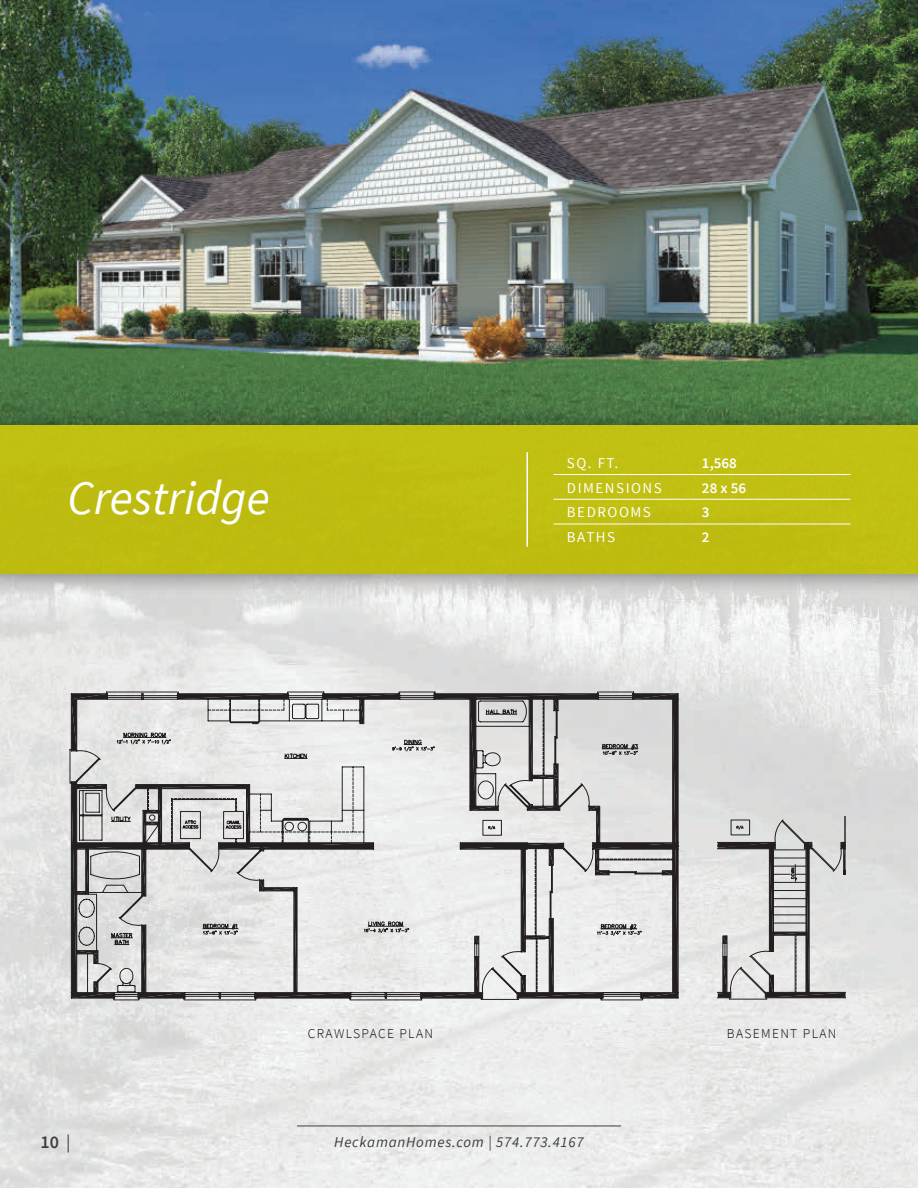
<style>
.page{position:relative;width:918px;height:1188px;background:#fff}
.page>*{position:absolute;margin:0;border:0;box-sizing:border-box;transform-origin:0 0}
.t1{font:italic 48px "Source Sans Pro";color:#fff}
.t2{font:600 18px "Source Sans Pro";color:#3e3e3f}
.t3{font:italic 15px "Source Sans Pro";letter-spacing:.05em;color:#3e3e3f}
.t4{font:15px "Source Sans Pro";letter-spacing:.1em;color:#fff}
.t5{font:600 15px "Source Sans Pro";color:#fff}
.t6{font:300 13.5px "Source Sans Pro";letter-spacing:.105em;color:#040503}
.s1{font-weight:400}
</style>
<div class="page">
<img style="left:0;top:599px;width:918px;height:589px">
<img style="left:0;top:0;width:918px;height:400px">
<svg style="left:53px;top:681px;width:632px;height:334px;background:#d9d9d9"></svg>
<svg style="left:71px;top:694px;width:36px;height:57px;background:#b6b4b4"></svg>
<svg style="left:177px;top:694px;width:112px;height:5px"></svg>
<svg style="left:323px;top:694px;width:77px;height:16px"></svg>
<svg style="left:170px;top:710px;width:251px;height:283px;background:#e2e2e2"></svg>
<svg style="left:94px;top:780px;width:327px;height:202px"></svg>
<svg style="left:71px;top:782px;width:303px;height:216px;background:#c6c6c6"></svg>
<svg style="left:421px;top:694px;width:257px;height:304px;background:#cacac9"></svg>
<svg style="left:718px;top:816px;width:128px;height:204px;background:#c9c9c8"></svg>
<div style="left:0;top:400px;width:918px;height:199px;background:#231f20;opacity:.4"></div>
<div style="left:0;top:425px;width:918px;height:149px;background:#bfbd11"></div>
<hr style="left:526px;top:452px;width:2px;height:95px;background:#fff">
<hr style="left:553px;top:474px;width:135px;height:1px;background:#fff">
<hr style="left:688px;top:474px;width:162px;height:1px;background:#fff">
<hr style="left:553px;top:499px;width:135px;height:1px;background:#fff">
<hr style="left:688px;top:499px;width:162px;height:1px;background:#fff">
<hr style="left:553px;top:524px;width:135px;height:1px;background:#fff">
<hr style="left:688px;top:524px;width:162px;height:1px;background:#fff">
<hr style="left:297px;top:1126px;width:324px;height:1px;background:#3e3e3f">
<h1 class="t1" style="left:67px;top:469px;width:204px">Crestridge</h1>
<p class="t4" style="left:567px;top:453px;width:53px">SQ. FT.</p>
<p class="t5" style="left:702px;top:453px;width:36px">1,568</p>
<p class="t4" style="left:567px;top:478px;width:95px">DI MENSIONS</p>
<p class="t5" style="left:702px;top:478px;width:46px">28 x 56</p>
<p class="t4" style="left:567px;top:503px;width:84px">BEDROOMS</p>
<p class="t5" style="left:702px;top:503px;width:9px">3</p>
<p class="t4" style="left:567px;top:528px;width:39px">BATHS</p>
<p class="t5" style="left:702px;top:528px;width:9px">2</p>
<p class="t6" style="left:308px;top:1025px;width:9px">CRA</p>
<p class="t6" style="left:334px;top:1025px;width:29px">WLSPACE</p>
<p class="t6" style="left:399px;top:1025px;width:26px">PLAN</p>
<p class="t6" style="left:727px;top:1025px;width:10px">BASEMENT</p>
<p class="t6" style="left:803px;top:1025px;width:26px">PLAN</p>
<p class="t2" style="left:40px;top:1130px;width:32px">10 <span class="s1">|</span></p>
<p class="t3" style="left:334px;top:1132px;width:251px">HeckamanHomes.com | 574.773.4167</p>
</div>
